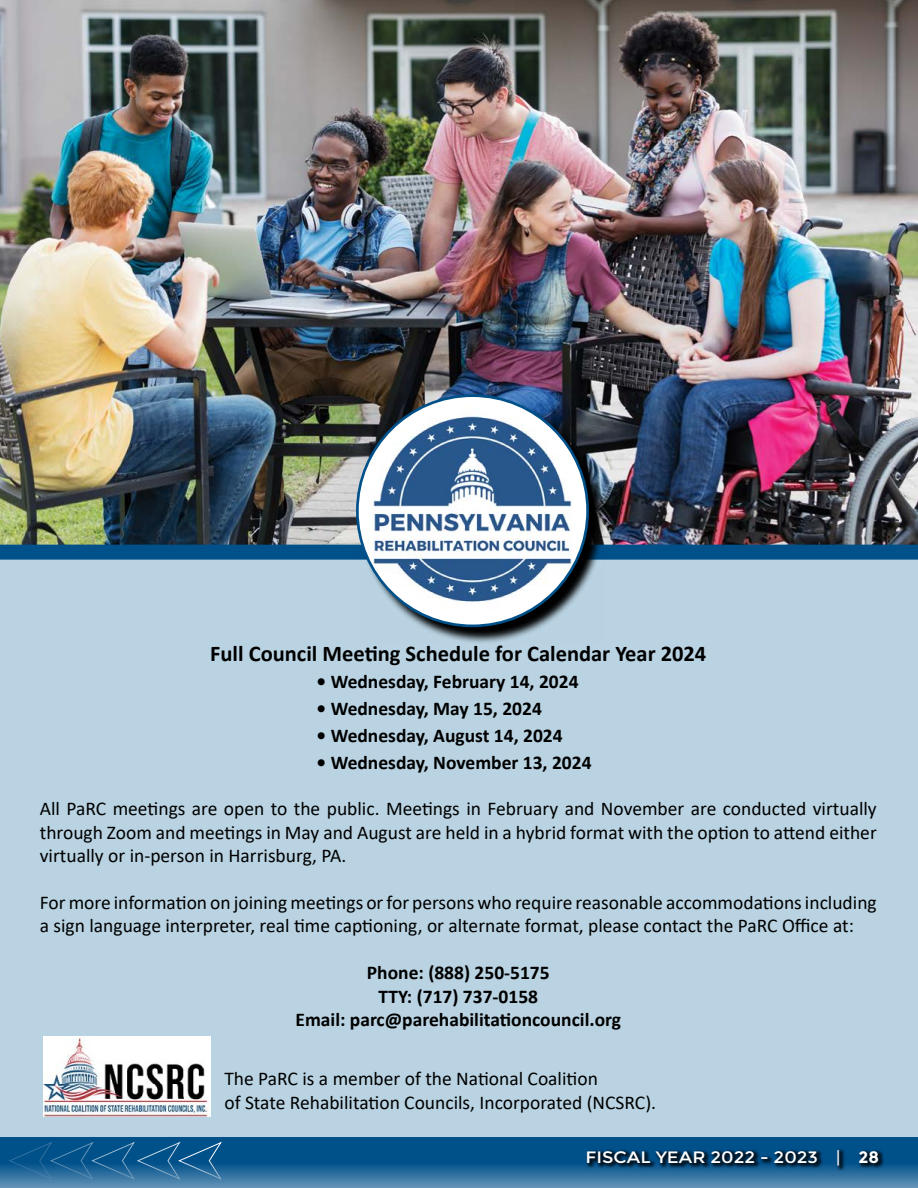
<style>
.page{position:relative;width:918px;height:1188px;background:#fff}
.page>*{position:absolute;margin:0;border:0;box-sizing:border-box;transform-origin:0 0}
.t1{font:700 22.5px "Calibri";color:#000}
.t2{font:19.5px/23.4px "Calibri";color:#000}
.t3{font:700 19.5px "Calibri";color:#000}
.t4{font:16.5px "Montserrat";color:#fff;scale:1.1 1}
.s1{font-weight:700}
</style>
<div class="page">
<svg style="left:0;top:1137px;width:918px;height:51px;background:#206598"></svg>
<div style="left:585px;top:1148px;width:299px;height:24px;background:#000;opacity:.72"></div>
<svg style="left:8px;top:1141px;width:214px;height:39px;background:#186095"></svg>
<div style="left:0;top:0;width:918px;height:1137px;background:#b9d3e2"></div>
<img style="left:0;top:0;width:918px;height:545px">
<div style="left:0;top:545px;width:918px;height:15px;background:#00508a"></div>
<img style="left:358px;top:397px;width:247px;height:246px">
<img style="left:357px;top:396px;width:231px;height:230px;border-radius:115px">
<img style="left:43px;top:1036px;width:168px;height:81px">
<p class="t1" style="left:210px;top:639px;width:498px">Full Council Meeting Schedule for Calendar Year 2024</p>
<p class="t3" style="left:317px;top:669px;width:264px">• Wednesday, February 14, 2024</p>
<p class="t3" style="left:317px;top:696px;width:227px">• Wednesday, May 15, 2024</p>
<p class="t3" style="left:317px;top:723px;width:248px">• Wednesday, August 14, 2024</p>
<p class="t3" style="left:317px;top:750px;width:277px">• Wednesday, November 13, 2024</p>
<p class="t2" style="left:40px;top:797px;width:839px;text-align:justify">All PaRC meetings are open to the public. Meetings in February and November are conducted virtually through Zoom and meetings in May and August are held in a hybrid format with the option to attend either virtually or in-person in Harrisburg, PA.</p>
<p class="t2" style="left:40px;top:890px;width:838px">For more information on joining meetings or for persons who require reasonable accommodations including a sign language interpreter, real time captioning, or alternate format, please contact the PaRC Office at:</p>
<p class="t3" style="left:367px;top:960px;width:184px">Phone: (888) 250-5175</p>
<p class="t3" style="left:379px;top:984px;width:161px">TTY: (717) 737-0158</p>
<p class="t3" style="left:296px;top:1007px;width:327px">Email: parc@parehabilitationcouncil.org</p>
<p class="t2" style="left:224px;top:1067px;width:433px">The PaRC is a member of the National Coalition<br>of State Rehabilitation Councils, Incorporated (NCSRC).</p>
<p class="t4" style="left:586px;top:1148px;width:268px">FISCAL YEAR 2022 - 2023 | <span class="s1">28</span></p>
</div>
